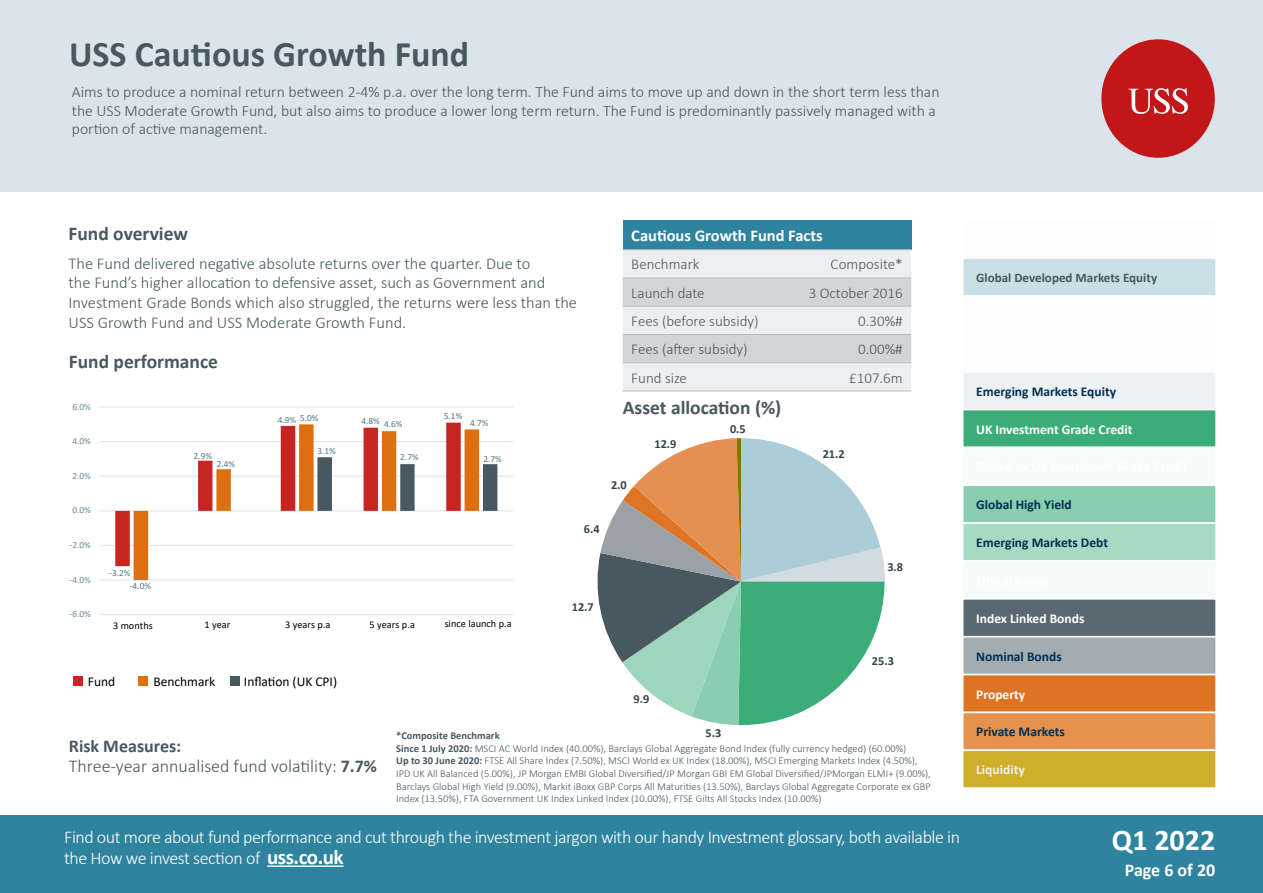
<style>
.page{position:relative;width:1263px;height:893px;background:#fff}
.page>*{position:absolute;margin:0;border:0;box-sizing:border-box;transform-origin:0 0}
.t1{font:700 36px "Calibri";color:#485861}
.t2{font:700 30px "Calibri";color:#fff}
.t3{font:700 19.5px "Calibri";color:#485861}
.t4{font:300 18px "Calibri";letter-spacing:-.025em;color:#fff}
.t5{font:300 18px/19.5px "Calibri";color:#485861}
.t6{font:700 18px "Calibri";color:#fff}
.t7{font:300 16.5px/19.8px "Calibri";color:#485861}
.t8{font:700 16.5px "Calibri";color:#fff}
.t9{font:300 15.75px/18.9px "Calibri";color:#485861}
.t10{font:300 15px "Calibri";color:#485861}
.t11{font:700 13.5px "Calibri";color:#003054}
.t12{font:700 13.5px "Calibri";color:#fff}
.t13{font:13.5px "Calibri";color:#000}
.t14{font:700 13.5px "Calibri";color:#f0f1f5}
.t15{font:700 13.05px "Calibri";color:#485861}
.t16{font:700 12.3px "Calibri";color:#34454e}
.t17{font:300 10.5px/12.6px "Calibri";color:#485861}
.t18{font:10.35px "Calibri";letter-spacing:.005em;color:#000}
.t19{font:9.3px "Calibri";color:#5a7787}
.t20{font:9.3px "Calibri";color:#6b8b9c}
.s1{font-weight:700}
.s2{font-weight:700;font-size:21px}
</style>
<div class="page">
<div style="left:0;top:0;width:1263px;height:191px;background:#dbe3eb"></div>
<div style="left:0;top:815px;width:1263px;height:78px;background:#2e839e"></div>
<svg style="left:1101px;top:39px;width:114px;height:119px"></svg>
<div style="left:623px;top:220px;width:288px;height:30px;background:#2e839e"></div>
<svg style="left:623px;top:250px;width:288px;height:141px;background:#e1e3e4"></svg>
<hr style="left:623px;top:249px;width:181px;height:1px;background:#bcbcbc">
<hr style="left:804px;top:249px;width:107px;height:1px;background:#bcbcbc">
<hr style="left:623px;top:278px;width:181px;height:1px;background:#bcbcbc">
<hr style="left:804px;top:278px;width:107px;height:1px;background:#bcbcbc">
<hr style="left:623px;top:306px;width:181px;height:1px;background:#bcbcbc">
<hr style="left:804px;top:306px;width:107px;height:1px;background:#bcbcbc">
<hr style="left:623px;top:334px;width:181px;height:1px;background:#bcbcbc">
<hr style="left:804px;top:334px;width:107px;height:1px;background:#bcbcbc">
<hr style="left:623px;top:362px;width:181px;height:1px;background:#bcbcbc">
<hr style="left:804px;top:362px;width:107px;height:1px;background:#bcbcbc">
<hr style="left:623px;top:391px;width:181px;height:1px;background:#bcbcbc">
<hr style="left:804px;top:391px;width:107px;height:1px;background:#bcbcbc">
<div style="left:73px;top:676px;width:10px;height:10px;background:#c62521"></div>
<div style="left:138px;top:676px;width:10px;height:10px;background:#de6f0f"></div>
<div style="left:963px;top:258px;width:253px;height:38px;background:#c8dfe5"></div>
<div style="left:962px;top:257px;width:255px;height:40px;border:2px solid #fff"></div>
<div style="left:962px;top:295px;width:255px;height:40px;border:2px solid #fff"></div>
<div style="left:963px;top:372px;width:253px;height:37px;background:#edf1f3"></div>
<div style="left:963px;top:410px;width:253px;height:37px;background:#3bad79"></div>
<div style="left:962px;top:409px;width:255px;height:39px;border:2px solid #fff"></div>
<div style="left:963px;top:447px;width:253px;height:38px;background:#f5fbf8"></div>
<div style="left:963px;top:485px;width:253px;height:38px;background:#89ceaf"></div>
<div style="left:962px;top:485px;width:255px;height:39px;border:2px solid #fff"></div>
<div style="left:963px;top:523px;width:253px;height:38px;background:#a7dac3"></div>
<div style="left:962px;top:522px;width:255px;height:40px;border:2px solid #fff"></div>
<div style="left:963px;top:561px;width:253px;height:38px;background:#f5fbf8"></div>
<div style="left:962px;top:560px;width:255px;height:39px;border:2px solid #fff"></div>
<div style="left:963px;top:599px;width:253px;height:38px;background:#5a6971"></div>
<div style="left:962px;top:598px;width:255px;height:39px;border:2px solid #fff"></div>
<div style="left:963px;top:637px;width:253px;height:37px;background:#a3acb0"></div>
<div style="left:962px;top:636px;width:255px;height:39px;border:2px solid #fff"></div>
<div style="left:963px;top:675px;width:253px;height:37px;background:#de7423"></div>
<div style="left:962px;top:674px;width:255px;height:39px;border:2px solid #fff"></div>
<div style="left:963px;top:712px;width:253px;height:38px;background:#e6914c"></div>
<div style="left:962px;top:712px;width:255px;height:39px;border:2px solid #fff"></div>
<div style="left:963px;top:750px;width:253px;height:38px;background:#cfae29"></div>
<div style="left:962px;top:749px;width:255px;height:40px;border:2px solid #fff"></div>
<div style="left:230px;top:676px;width:10px;height:10px;background:#485861"></div>
<hr style="left:267px;top:865px;width:77px;height:2px;background:#fff">
<svg style="left:99px;top:406px;width:414px;height:209px"></svg>
<svg style="left:597px;top:438px;width:288px;height:287px"></svg>
<h1 class="t1" style="left:69px;top:29px;width:402px">USS Cautious Growth Fund</h1>
<p class="t9" style="left:72px;top:82px;width:869px">Aims to produce a nominal return between 2-4% p.a. over the long term. The Fund aims to move up and down in the short term less than the USS Moderate Growth Fund, but also aims to produce a lower long term return. The Fund is predominantly passively managed with a portion of active management.</p>
<h3 class="t3" style="left:69px;top:220px;width:121px">Fund overview</h3>
<p class="t7" style="left:69px;top:253px;width:510px">The Fund delivered negative absolute returns over the quarter. Due to<br>the Fund’s higher allocation to defensive asset, such as Government and Investment Grade Bonds which also struggled, the returns were less than the USS Growth Fund and USS Moderate Growth Fund.</p>
<h3 class="t3" style="left:69px;top:348px;width:151px">Fund performance</h3>
<p class="t20" style="left:72px;top:400px;width:20px">6.0%</p>
<p class="t20" style="left:72px;top:435px;width:20px">4.0%</p>
<p class="t20" style="left:72px;top:469px;width:20px">2.0%</p>
<p class="t20" style="left:72px;top:504px;width:20px">0.0%</p>
<p class="t20" style="left:70px;top:538px;width:23px">-2.0%</p>
<p class="t20" style="left:70px;top:573px;width:23px">-4.0%</p>
<p class="t20" style="left:70px;top:608px;width:23px">-6.0%</p>
<p class="t19" style="left:109px;top:566px;width:23px">-3.2%</p>
<p class="t19" style="left:130px;top:580px;width:23px">-4.0%</p>
<p class="t19" style="left:194px;top:449px;width:20px">2.9%</p>
<p class="t19" style="left:217px;top:458px;width:20px">2.4%</p>
<p class="t19" style="left:444px;top:409px;width:20px">5.1%</p>
<p class="t19" style="left:300px;top:412px;width:20px">5.0%</p>
<p class="t19" style="left:278px;top:413px;width:20px">4.9%</p>
<p class="t19" style="left:361px;top:414px;width:20px">4.8%</p>
<p class="t19" style="left:384px;top:417px;width:20px">4.6%</p>
<p class="t19" style="left:470px;top:417px;width:20px">4.7%</p>
<p class="t19" style="left:317px;top:445px;width:20px">3.1%</p>
<p class="t19" style="left:400px;top:450px;width:20px">2.7%</p>
<p class="t19" style="left:483px;top:452px;width:20px">2.7%</p>
<p class="t18" style="left:113px;top:618px;width:41px">3 months</p>
<p class="t18" style="left:205px;top:617px;width:27px">1 year</p>
<p class="t18" style="left:285px;top:618px;width:47px">3 years p.a</p>
<p class="t18" style="left:370px;top:617px;width:47px">5 years p.a</p>
<p class="t18" style="left:445px;top:617px;width:69px">since launch p.a</p>
<p class="t13" style="left:88px;top:672px;width:29px">Fund</p>
<p class="t13" style="left:153px;top:672px;width:64px">Benchmark</p>
<p class="t13" style="left:244px;top:672px;width:95px">Inflation (UK CPI)</p>
<p class="t16" style="left:584px;top:521px;width:17px">6.4</p>
<p class="t16" style="left:572px;top:599px;width:24px">12.7</p>
<h3 class="t8" style="left:631px;top:224px;width:193px">Cautious Growth Fund Facts</h3>
<h3 class="t10" style="left:631px;top:255px;width:70px">Benchmark</h3>
<h3 class="t10" style="left:831px;top:255px;width:74px">Composite*</h3>
<h3 class="t10" style="left:631px;top:283px;width:75px">Launch date</h3>
<h3 class="t10" style="left:809px;top:283px;width:95px">3 October 2016</h3>
<h3 class="t10" style="left:631px;top:312px;width:129px">Fees (before subsidy)</h3>
<h3 class="t10" style="left:858px;top:312px;width:46px">0.30%#</h3>
<h3 class="t10" style="left:631px;top:340px;width:118px">Fees (after subsidy)</h3>
<h3 class="t10" style="left:858px;top:340px;width:46px">0.00%#</h3>
<h3 class="t10" style="left:631px;top:368px;width:57px">Fund size</h3>
<h3 class="t10" style="left:849px;top:368px;width:55px">£107.6m</h3>
<h3 class="t3" style="left:623px;top:393px;width:160px">Asset allocation (%)</h3>
<p class="t16" style="left:611px;top:477px;width:17px">2.0</p>
<p class="t16" style="left:654px;top:435px;width:24px">12.9</p>
<p class="t16" style="left:730px;top:420px;width:17px">0.5</p>
<p class="t16" style="left:633px;top:690px;width:17px">9.9</p>
<p class="t16" style="left:823px;top:445px;width:24px">21.2</p>
<p class="t16" style="left:887px;top:558px;width:17px">3.8</p>
<p class="t16" style="left:872px;top:652px;width:24px">25.3</p>
<p class="t16" style="left:706px;top:724px;width:17px">5.3</p>
<h3 class="t5" style="left:69px;top:736px;width:310px"><span class="s1">Risk Measures:<br></span>Three-year annualised fund volatility: <span class="s1">7.7%</span></h3>
<p class="t17" style="left:396px;top:729px;width:536px"><span class="s1">*Composite Benchmark<br>Since 1 July 2020:</span> MSCI AC World Index (40.00%), Barclays Global Aggregate Bond Index (fully currency hedged) (60.00%)<br><span class="s1">Up to 30 June 2020:</span> FTSE All Share Index (7.50%), MSCI World ex UK Index (18.00%), MSCI Emerging Markets Index (4.50%), IPD UK All Balanced (5.00%), JP Morgan EMBI Global Diversified/JP Morgan GBI EM Global Diversified/JPMorgan ELMI+ (9.00%), Barclays Global High Yield (9.00%), Markit iBoxx GBP Corps All Maturities (13.50%), Barclays Global Aggregate Corporate ex GBP Index (13.50%), FTA Government UK Index Linked Index (10.00%), FTSE Gilts All Stocks Index (10.00%)</p>
<p class="t15" style="left:976px;top:268px;width:182px">Global Developed Markets Equity</p>
<p class="t11" style="left:976px;top:382px;width:141px">Emerging Markets Equity</p>
<p class="t12" style="left:976px;top:419px;width:158px">UK Investment Grade Credit</p>
<p class="t11" style="left:976px;top:495px;width:97px">Global High Yield</p>
<p class="t11" style="left:976px;top:533px;width:133px">Emerging Markets Debt</p>
<p class="t12" style="left:976px;top:609px;width:110px">Index Linked Bonds</p>
<p class="t11" style="left:976px;top:647px;width:87px">Nominal Bonds</p>
<p class="t12" style="left:976px;top:684px;width:50px">Property</p>
<p class="t11" style="left:976px;top:722px;width:90px">Private Markets</p>
<p class="t14" style="left:976px;top:760px;width:50px">Liquidity</p>
<h3 class="t4" style="left:64px;top:826px;width:897px">Find out more about fund performance and cut through the investment jargon with our handy Investment glossary, both available in</h3>
<h2 class="t2" style="left:1112px;top:818px;width:105px">Q1 2022</h2>
<h3 class="t4" style="left:64px;top:847px;width:281px">the How we invest section of <span class="s2">uss.co.uk</span></h3>
<h3 class="t6" style="left:1125px;top:858px;width:92px">Page 6 of 20</h3>
</div>
